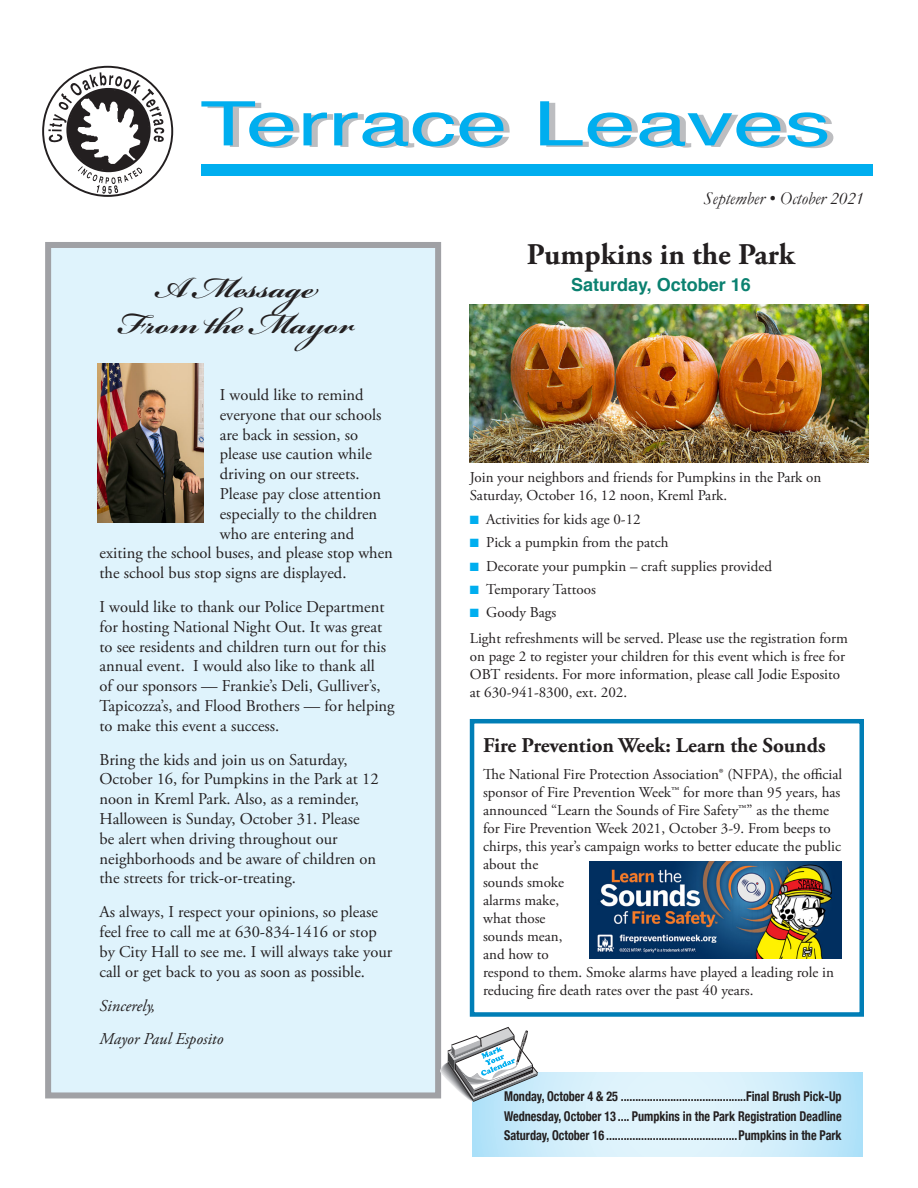
<style>
.page{position:relative;width:918px;height:1188px;background:#fff}
.page>*{position:absolute;margin:0;border:0;box-sizing:border-box;transform-origin:0 0}
.headers{font:700 45px "Bickham Script Pro";color:#231f20}
.headers-2{font:700 30px "Adobe Garamond Pro";color:#231f20}
.headers-3{font:700 21px "Adobe Garamond Pro";color:#231f20}
.t1{font:italic 18px "Garamond";color:#231f20}
.subhead2{font:700 18px "Helvetica";color:#0b8170}
.body{font:16.5px/19.8px "Adobe Garamond Pro";color:#231f20}
.body-2{font:italic 16.5px "Adobe Garamond Pro";color:#231f20}
.body-3{font:15px/18px "Adobe Garamond Pro";color:#231f20}
.hang_ind{font:15px "Adobe Garamond Pro";color:#231f20}
.cal_pg_1_body{font:700 condensed 13.5px "Helvetica Neue";color:#231f20;scale:.9 1}
.s1{color:#00aeef}
</style>
<div class="page">
<svg style="left:48px;top:72px;width:116px;height:122px"></svg>
<div style="left:66px;top:88px;width:85px;height:84px;border:2px solid #231f20;border-radius:50%"></div>
<div style="left:201px;top:164px;width:672px;height:12px;background:#00aeef"></div>
<svg style="left:201px;top:101px;width:309px;height:47px"></svg>
<svg style="left:540px;top:101px;width:293px;height:47px"></svg>
<div style="left:45px;top:242px;width:396px;height:856px;background:#dff3fc;border:6px solid #a0a1a5"></div>
<img style="left:98px;top:363px;width:106px;height:160px">
<svg style="left:473px;top:1072px;width:390px;height:84px;background:#d1eefb"></svg>
<svg style="left:440px;top:1027px;width:98px;height:80px"></svg>
<img style="left:589px;top:862px;width:252px;height:96px">
<div style="left:470px;top:719px;width:394px;height:298px;border:4px solid #007eb6"></div>
<img style="left:470px;top:305px;width:398px;height:158px">
<p class="headers" style="left:154px;top:255px;width:164px">A Message</p>
<p class="headers" style="left:117px;top:291px;width:239px">From the Mayor</p>
<p class="body" style="left:220px;top:385px;width:145px">I would like to remind</p>
<p class="body" style="left:220px;top:405px;width:163px">everyone that our schools</p>
<p class="body" style="left:220px;top:425px;width:140px">are back in session, so</p>
<p class="body" style="left:220px;top:445px;width:154px">please use caution while</p>
<p class="body" style="left:220px;top:465px;width:141px">driving on our streets.</p>
<p class="body" style="left:220px;top:484px;width:163px">Please pay close attention</p>
<p class="body" style="left:220px;top:504px;width:159px">especially to the children</p>
<p class="body" style="left:220px;top:524px;width:136px">who are entering and</p>
<p class="body" style="left:100px;top:544px;width:295px">exiting the school buses, and please stop when</p>
<p class="body" style="left:100px;top:564px;width:248px">the school bus stop signs are displayed.</p>
<p class="body" style="left:100px;top:597px;width:297px">I would like to thank our Police Department for hosting National Night Out. It was great to see residents and children turn out for this annual event. I would also like to thank all<br>of our sponsors — Frankie’s Deli, Gulliver’s, Tapicozza’s, and Flood Brothers — for helping to make this event a success.</p>
<p class="body" style="left:100px;top:750px;width:281px">Bring the kids and join us on Saturday, October 16, for Pumpkins in the Park at 12 noon in Kreml Park. Also, as a reminder, Halloween is Sunday, October 31. Please<br>be alert when driving throughout our neighborhoods and be aware of children on the streets for trick-or-treating.</p>
<p class="body" style="left:100px;top:903px;width:294px">As always, I respect your opinions, so please feel free to call me at 630-834-1416 or stop by City Hall to see me. I will always take your call or get back to you as soon as possible.</p>
<p class="body-2" style="left:100px;top:995px;width:57px">Sincerely,</p>
<p class="body-2" style="left:100px;top:1029px;width:125px">Mayor Paul Esposito</p>
<p class="t1" style="left:704px;top:188px;width:162px">September • October 2021</p>
<p class="headers-2" style="left:527px;top:237px;width:269px">Pumpkins in the Park</p>
<p class="subhead2" style="left:571px;top:270px;width:181px">Saturday, October 16</p>
<p class="body-3" style="left:470px;top:469px;width:353px">Join your neighbors and friends for Pumpkins in the Park on<br>Saturday, October 16, 12 noon, Kreml Park.</p>
<p class="hang_ind" style="left:470px;top:510px;width:172px"><span class="s1">■</span> Activities for kids age 0-12</p>
<p class="hang_ind" style="left:470px;top:533px;width:200px"><span class="s1">■</span> Pick a pumpkin from the patch</p>
<p class="hang_ind" style="left:470px;top:557px;width:304px"><span class="s1">■</span> Decorate your pumpkin – craft supplies provided</p>
<p class="hang_ind" style="left:470px;top:580px;width:128px"><span class="s1">■</span> Temporary Tattoos</p>
<p class="hang_ind" style="left:470px;top:604px;width:88px"><span class="s1">■</span> Goody Bags</p>
<p class="body-3" style="left:470px;top:630px;width:380px">Light refreshments will be served. Please use the registration form on page 2 to register your children for this event which is free for OBT residents. For more information, please call Jodie Esposito at 630-941-8300, ext. 202.</p>
<p class="headers-3" style="left:483px;top:733px;width:344px">Fire Prevention Week: Learn the Sounds</p>
<p class="body-3" style="left:483px;top:765px;width:361px">The National Fire Protection Association® (NFPA), the official sponsor of Fire Prevention Week™ for more than 95 years, has announced “Learn the Sounds of Fire Safety™” as the theme for Fire Prevention Week 2021, October 3-9. From beeps to chirps, this year’s campaign works to better educate the public about the<br>sounds smoke<br>alarms make,<br>what those<br>sounds mean,<br>and how to<br>respond to them. Smoke alarms have played a leading role in reducing fire death rates over the past 40 years.</p>
<p class="cal_pg_1_body" style="left:504px;top:1088px;width:377px">Monday, October 4 &amp; 25 ...........................................Final Brush Pick-Up</p>
<p class="cal_pg_1_body" style="left:504px;top:1108px;width:377px">Wednesday, October 13 .... Pumpkins in the Park Registration Deadline</p>
<p class="cal_pg_1_body" style="left:504px;top:1127px;width:377px">Saturday, October 16 .............................................Pumpkins in the Park</p>
</div>
